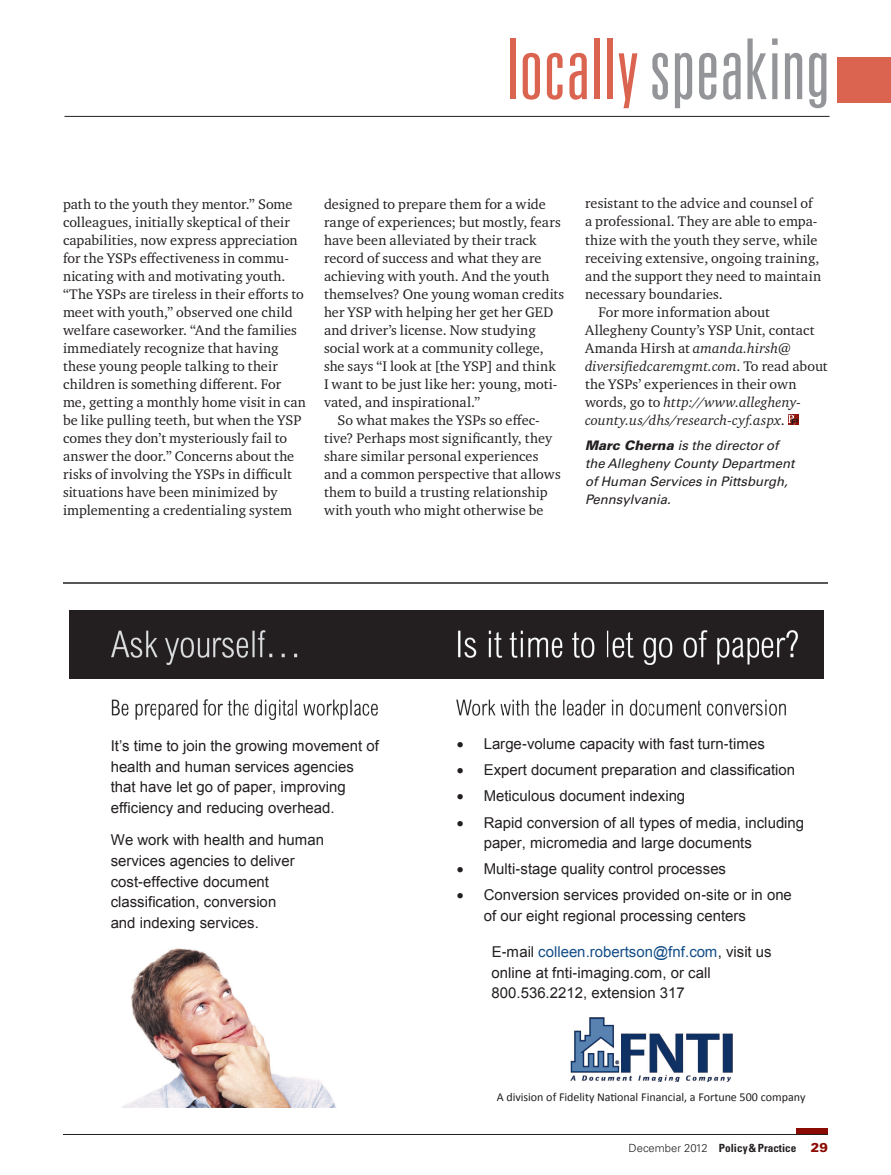
<style>
.page{position:relative;width:891px;height:1175px;background:#fff}
.page>*{position:absolute;margin:0;border:0;box-sizing:border-box;transform-origin:0 0}
.t1{font:300 ultra-condensed 84px "Univers LT Std";letter-spacing:.01em;color:#939598}
.t2{font:15px/20.5px "Arial";color:#231f20}
.t3{font:14.25px/18px "Charter ITC Pro";letter-spacing:.005em;color:#231f20}
.t4{font:italic 14.25px "Charter ITC Pro";letter-spacing:.01em;color:#231f20}
.t5{font:italic 13.2px/18px "Univers LT Std";color:#231f20}
.t6{font:12px "Calibri";letter-spacing:-.005em;color:#231f20}
.t7{font:700 condensed 11.25px "Univers LT Std";color:#231f20}
.s1{color:#db6450}
.s2{font-style:italic}
.s3{font-style:normal}
.s4{font-weight:900}
.s5{font-family:"Helvetica"}
.s6{color:#124d87}
.s7{font-weight:300;font-stretch:normal}
.s8{font-weight:900;font-stretch:normal;font-size:12.75px;color:#8b0a02}
</style>
<div class="page">
<hr style="left:64px;top:116px;width:766px;height:1px;background:#231f20">
<div style="left:837px;top:57px;width:54px;height:45px;background:#db6450"></div>
<svg style="left:788px;top:414px;width:10px;height:10px"></svg>
<hr style="left:63px;top:582px;width:765px;height:2px;background:#231f20">
<img style="left:123px;top:948px;width:213px;height:159px">
<img style="left:571px;top:1018px;width:161px;height:64px">
<div style="left:69px;top:610px;width:755px;height:68px;background:#231f20"></div>
<img style="left:111px;top:624px;width:205px;height:40px">
<img style="left:456px;top:624px;width:354px;height:40px">
<img style="left:457px;top:699px;width:329px;height:17px">
<img style="left:111px;top:699px;width:267px;height:20px">
<div style="left:796px;top:1128px;width:32px;height:6px;background:#8b0a02"></div>
<hr style="left:63px;top:1134px;width:765px;height:1px;background:#231f20">
<p class="t1" style="left:506px;top:26px;width:325px"><span class="s1">locally</span>speaking</p>
<p class="t3" style="left:63px;top:194px;width:244px">path to the youth they mentor.” Some colleagues, initially skeptical of their capabilities, now express appreciation for the YSPs effectiveness in commu&shy;nicating with and motivating youth. “The YSPs are tireless in their efforts to meet with youth,” observed one child welfare caseworker. “And the families immediately recognize that having these young people talking to their children is something different. For me, getting a monthly home visit in can be like pulling teeth, but when the YSP comes they don’t mysteriously fail to answer the door.” Concerns about the risks of involving the YSPs in difficult situations have been minimized by implementing a credentialing system</p>
<p class="t3" style="left:324px;top:194px;width:223px">designed to prepare them for a wide</p>
<p class="t3" style="left:324px;top:212px;width:238px">range of experiences; but mostly, fears</p>
<p class="t3" style="left:324px;top:230px;width:214px">have been alleviated by their track</p>
<p class="t3" style="left:324px;top:248px;width:219px">record of success and what they are</p>
<p class="t3" style="left:324px;top:266px;width:227px">achieving with youth. And the youth</p>
<p class="t3" style="left:324px;top:284px;width:242px">themselves? One young woman credits</p>
<p class="t3" style="left:324px;top:302px;width:231px">her YSP with helping her get her GED</p>
<p class="t3" style="left:324px;top:320px;width:213px">and driver’s license. Now studying</p>
<p class="t3" style="left:324px;top:338px;width:221px">social work at a community college,</p>
<p class="t3" style="left:324px;top:356px;width:233px">she says “I look at [the YSP] and think</p>
<p class="t3" style="left:324px;top:374px;width:235px">I want to be just like her: young, moti-</p>
<p class="t3" style="left:324px;top:392px;width:158px">vated, and inspirational.”</p>
<p class="t3" style="left:337px;top:410px;width:204px">So what makes the YSPs so effec-</p>
<p class="t3" style="left:324px;top:428px;width:230px">tive? Perhaps most significantly, they</p>
<p class="t3" style="left:324px;top:446px;width:216px">share similar personal experiences</p>
<p class="t3" style="left:324px;top:464px;width:238px">and a common perspective that allows</p>
<p class="t3" style="left:324px;top:482px;width:225px">them to build a trusting relationship</p>
<p class="t3" style="left:324px;top:500px;width:221px">with youth who might otherwise be</p>
<p class="t3" style="left:585px;top:194px;width:229px">resistant to the advice and counsel of</p>
<p class="t3" style="left:585px;top:212px;width:234px">a professional. They are able to empa-</p>
<p class="t3" style="left:585px;top:230px;width:234px">thize with the youth they serve, while</p>
<p class="t3" style="left:585px;top:248px;width:236px">receiving extensive, ongoing training,</p>
<p class="t3" style="left:585px;top:266px;width:238px">and the support they need to maintain</p>
<p class="t3" style="left:585px;top:284px;width:139px">necessary boundaries.</p>
<p class="t3" style="left:599px;top:302px;width:173px">For more information about</p>
<p class="t3" style="left:585px;top:320px;width:231px">Allegheny County’s YSP Unit, contact</p>
<p class="t3" style="left:585px;top:338px;width:208px">Amanda Hirsh at <span class="s2">amanda.hirsh@</span></p>
<p class="t4" style="left:585px;top:357px;width:244px">diversifiedcaremgmt.com<span class="s3">. To read about</span></p>
<p class="t3" style="left:585px;top:374px;width:213px">the YSPs’ experiences in their own</p>
<p class="t4" style="left:585px;top:393px;width:217px"><span class="s3">words, go to</span> http://www.allegheny-</p>
<p class="t4" style="left:585px;top:411px;width:201px">county.us/dhs/research-cyf.aspx<span class="s3">.</span></p>
<p class="t5" style="left:585px;top:437px;width:211px"><span class="s4">Marc Cherna</span> is the director of the Allegheny County Department of Human Services in Pittsburgh,<br>Pennsylvania.</p>
<p class="t2" style="left:111px;top:736px;width:270px">It’s time to join the growing movement of health and human services agencies that have let go of paper, improving efficiency and reducing overhead.</p>
<p class="t2" style="left:111px;top:830px;width:215px">We work with health and human services agencies to deliver cost<span class="s5">-</span>effective document classification, conversion<br>and indexing services.</p>
<p class="t2" style="left:457px;top:733px;width:310px">• Large<span class="s5">-</span>volume capacity with fast turn<span class="s5">-</span>times</p>
<p class="t2" style="left:457px;top:760px;width:340px">• Expert document preparation and classification</p>
<p class="t2" style="left:457px;top:786px;width:230px">• Meticulous document indexing</p>
<p class="t2" style="left:484px;top:812px;width:322px;text-indent:-27px">• Rapid conversion of all types of media, including paper, micromedia and large documents</p>
<p class="t2" style="left:457px;top:859px;width:271px">• Multi<span class="s5">-</span>stage quality control processes</p>
<p class="t2" style="left:484px;top:885px;width:310px;text-indent:-27px">• Conversion services provided on<span class="s5">-</span>site or in one of our eight regional processing centers</p>
<p class="t2" style="left:492px;top:942px;width:282px">E<span class="s5">-</span>mail <span class="s6">colleen.robertson@fnf.com</span>, visit us online at fnti<span class="s5">-</span>imaging.com, or call<br>800.536.2212, extension 317</p>
<p class="t6" style="left:497px;top:1089px;width:310px">A division of Fidelity National Financial, a Fortune 500 company</p>
<p class="t7" style="left:629px;top:1141px;width:201px"><span class="s7">December 2012</span> Policy &amp; Practice <span class="s8">29</span></p>
</div>
